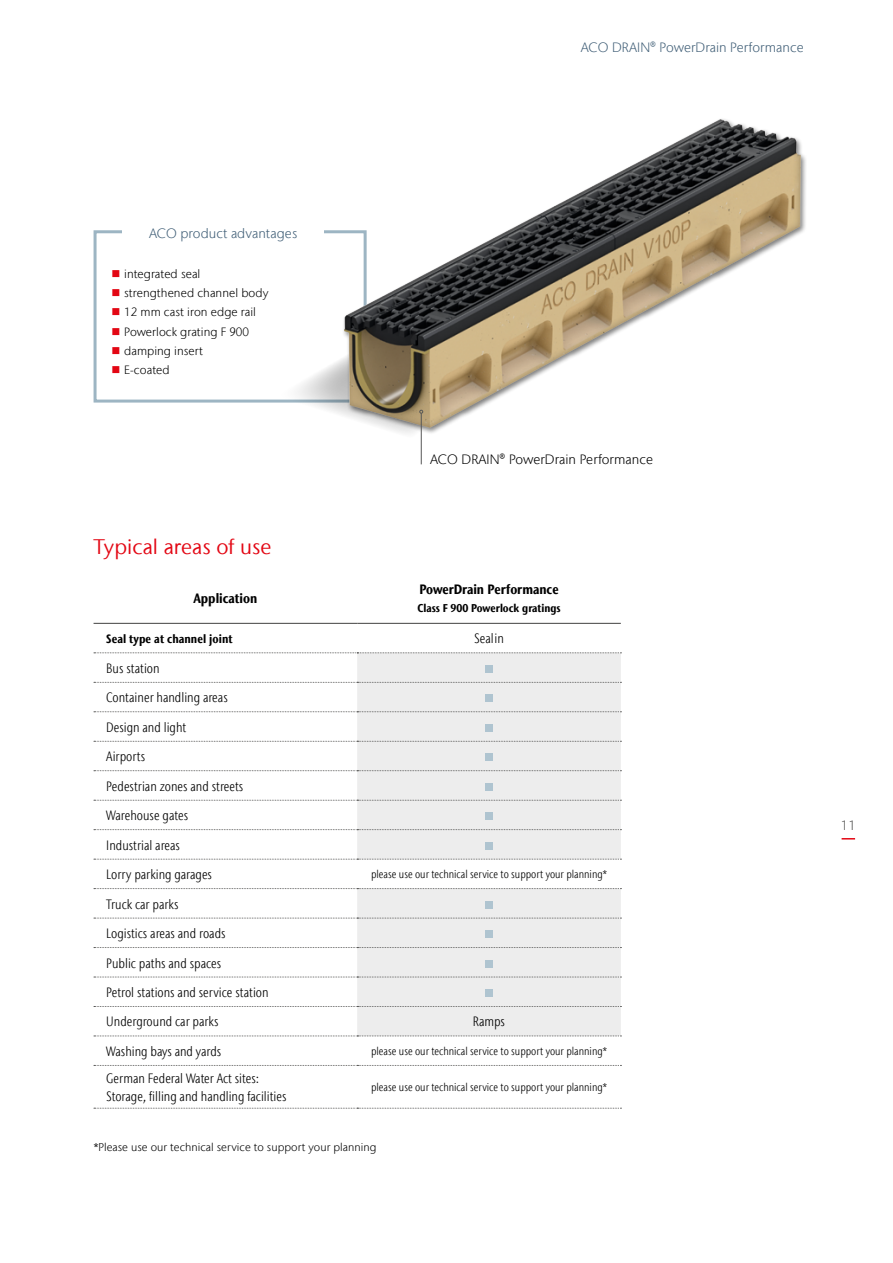
<style>
.page{position:relative;width:893px;height:1263px;background:#fff}
.page>*{position:absolute;margin:0;border:0;box-sizing:border-box;transform-origin:0 0}
.t1{font:21px "Stone Sans IIITC Com";letter-spacing:.005em;color:#e30613}
.t2{font:300 condensed 13.5px/29.4px "Stone Sans IIITC Com";color:#000}
.t3{font:300 13.5px "Stone Sans IIITC Com";letter-spacing:.005em;color:#415f77}
.t4{font:700 condensed 13.5px "Stone Sans IIITC Com";color:#000}
.t5{font:300 13.5px "Stone Sans IIITC Com";letter-spacing:.005em;color:#000}
.t6{font:300 13.5px "Stone Sans IIITC Com";color:#575756}
.t7{font:300 12px "Stone Sans IIITC Com";letter-spacing:.005em;color:#000}
.t8{font:700 condensed 12px "Stone Sans IIITC Com";letter-spacing:.005em;color:#000}
.t9{font:300 condensed 11.25px "Stone Sans IIITC Com";color:#000}
.t10{font:300 11.25px "Stone Sans IIITC Com";letter-spacing:.005em;color:#000}
.t11{font:700 condensed 11.25px "Stone Sans IIITC Com";color:#000}
.s1{color:#e30613}
</style>
<div class="page">
<div style="left:94px;top:230px;width:273px;height:173px;border:3px solid #9db5c3"></div>
<div style="left:122px;top:214px;width:202px;height:36px;background:#fff"></div>
<svg style="left:94px;top:622px;width:263px;height:486px"></svg>
<svg style="left:357px;top:653px;width:264px;height:382px;background:#ededed"></svg>
<svg style="left:94px;top:682px;width:527px;height:1px"></svg>
<svg style="left:94px;top:711px;width:527px;height:1px"></svg>
<svg style="left:94px;top:741px;width:527px;height:1px"></svg>
<svg style="left:94px;top:770px;width:527px;height:1px"></svg>
<svg style="left:94px;top:800px;width:527px;height:1px"></svg>
<svg style="left:94px;top:829px;width:527px;height:1px"></svg>
<svg style="left:94px;top:859px;width:527px;height:1px"></svg>
<svg style="left:94px;top:888px;width:527px;height:1px"></svg>
<svg style="left:94px;top:918px;width:527px;height:1px"></svg>
<svg style="left:94px;top:947px;width:527px;height:1px"></svg>
<svg style="left:94px;top:1006px;width:527px;height:1px"></svg>
<svg style="left:94px;top:1035px;width:527px;height:1px"></svg>
<svg style="left:94px;top:1065px;width:527px;height:1px"></svg>
<svg style="left:94px;top:1108px;width:527px;height:1px"></svg>
<svg style="left:94px;top:652px;width:527px;height:1px"></svg>
<hr style="left:94px;top:623px;width:263px;height:1px;background:#575756">
<hr style="left:357px;top:623px;width:264px;height:1px;background:#575756">
<svg style="left:94px;top:977px;width:527px;height:1px"></svg>
<div style="left:485px;top:665px;width:8px;height:8px;background:#afc4d0"></div>
<div style="left:485px;top:695px;width:8px;height:7px;background:#afc4d0"></div>
<div style="left:485px;top:724px;width:8px;height:8px;background:#afc4d0"></div>
<div style="left:485px;top:753px;width:8px;height:8px;background:#afc4d0"></div>
<div style="left:485px;top:783px;width:8px;height:8px;background:#afc4d0"></div>
<div style="left:485px;top:812px;width:8px;height:8px;background:#afc4d0"></div>
<div style="left:485px;top:842px;width:8px;height:8px;background:#afc4d0"></div>
<div style="left:485px;top:901px;width:8px;height:7px;background:#afc4d0"></div>
<div style="left:485px;top:930px;width:8px;height:8px;background:#afc4d0"></div>
<div style="left:485px;top:960px;width:8px;height:7px;background:#afc4d0"></div>
<div style="left:485px;top:989px;width:8px;height:8px;background:#afc4d0"></div>
<svg style="left:256px;top:363px;width:165px;height:83px"></svg>
<div style="left:335px;top:112px;width:475px;height:322px;background:#000;opacity:.2"></div>
<hr style="left:421px;top:413px;width:1px;height:51px;background:#575756">
<svg style="left:419px;top:410px;width:4px;height:4px"></svg>
<svg style="left:842px;top:838px;width:13px;height:1px"></svg>
<p class="t3" style="left:581px;top:38px;width:224px">ACO DRAIN® PowerDrain Performance</p>
<p class="t3" style="left:149px;top:225px;width:150px">ACO product advantages</p>
<p class="t7" style="left:111px;top:267px;width:90px"><span class="s1">■</span> integrated seal</p>
<p class="t7" style="left:111px;top:286px;width:159px"><span class="s1">■</span> strengthened channel body</p>
<p class="t7" style="left:111px;top:305px;width:146px"><span class="s1">■</span> 12 mm cast iron edge rail</p>
<p class="t7" style="left:111px;top:324px;width:139px"><span class="s1">■</span> Powerlock grating F 900</p>
<p class="t7" style="left:111px;top:343px;width:93px"><span class="s1">■</span> damping insert</p>
<p class="t7" style="left:111px;top:362px;width:60px"><span class="s1">■</span> E-coated</p>
<h1 class="t1" style="left:94px;top:533px;width:180px">Typical areas of use</h1>
<p class="t4" style="left:193px;top:590px;width:65px">Application</p>
<p class="t5" style="left:430px;top:451px;width:224px">ACO DRAIN® PowerDrain Performance</p>
<p class="t4" style="left:419px;top:581px;width:141px">PowerDrain Performance</p>
<p class="t11" style="left:417px;top:601px;width:144px">Class F 900 Powerlock gratings</p>
<p class="t8" style="left:106px;top:631px;width:128px">Seal type at channel joint</p>
<p class="t2" style="left:474px;top:624px;width:31px">Seal in</p>
<p class="t2" style="left:106px;top:653px;width:138px">Bus station<br>Container handling areas<br>Design and light<br>Airports<br>Pedestrian zones and streets<br>Warehouse gates<br>Industrial areas<br>Lorry parking garages</p>
<p class="t9" style="left:371px;top:867px;width:237px">please use our technical service to support your planning*</p>
<p class="t2" style="left:106px;top:889px;width:164px">Truck car parks<br>Logistics areas and roads<br>Public paths and spaces<br>Petrol stations and service station<br>Underground car parks</p>
<p class="t2" style="left:473px;top:1007px;width:34px">Ramps</p>
<p class="t2" style="left:106px;top:1036px;width:117px">Washing bays and yards</p>
<p class="t9" style="left:371px;top:1044px;width:237px">please use our technical service to support your planning*</p>
<p class="t2" style="left:106px;top:1069px;width:182px;line-height:17.9px">German Federal Water Act sites:<br>Storage, filling and handling facilities</p>
<p class="t9" style="left:371px;top:1080px;width:237px">please use our technical service to support your planning*</p>
<p class="t10" style="left:94px;top:1140px;width:284px">*Please use our technical service to support your planning</p>
<p class="t6" style="left:841px;top:816px;width:16px">11</p>
</div>
